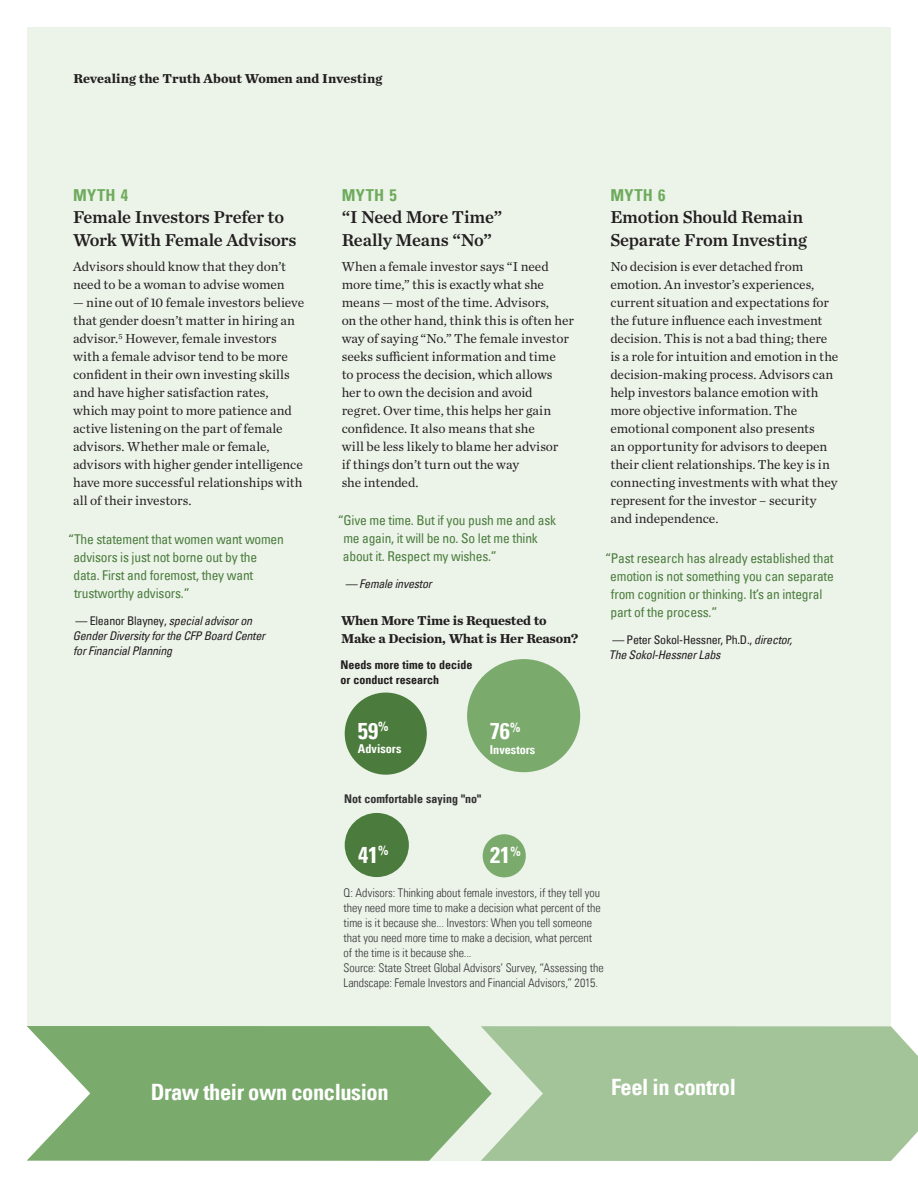
<style>
.page{position:relative;width:918px;height:1188px;background:#fff}
.page>*{position:absolute;margin:0;border:0;box-sizing:border-box;transform-origin:0 0}
.t1{font:22.8px "Univers Com 67 Bold Cond";color:#fff}
.BODY_-_07_quote_57_1{font:22.5px "Univers Com 67 Bold Cond";letter-spacing:-.02em;color:#fff}
.BODY_-_01_head_level{font:18px/22.5px "Chronicle Text G1 Semi";letter-spacing:-.015em;color:#231f20}
.BODY_-_01_intro_Chro{font:16.5px "Univers Com 67 Bold Cond";letter-spacing:.02em;color:#6fab5d}
.BODY_-_04_text{font:13.5px/18px "Chronicle Text G1";color:#231f20}
.BODY_-_07_quote_smal{font:condensed 13.5px/18px "Univers Com 57";letter-spacing:-.015em;color:#4c7c3d}
.FIGURE_-_00_title{font:700 13.5px/18px "Chronicle Text G1";letter-spacing:-.015em;color:#231f20}
.FOLIO_-_00_folio{font:700 13.5px "Chronicle Text G1";color:#231f20}
.t2{font:12.3px "Univers Com 67 Bold Cond";color:#fff}
.Footnote_8_10_Source{font:12px/15px "Univers Com 47 Light Cond";letter-spacing:-.005em;color:#363636}
.quote_source{font:12px/15px "Univers Com 57 Condensed Obl";letter-spacing:-.02em;color:#231f20}
.FIGURE_-_00_title-2{font:12px/15px "Univers Com 67 Bold Cond";color:#231f20}
.FIGURE_-_00_title-3{font:12px "Univers Com 67 Bold Cond";color:#333}
.s1{font-family:"Univers Com 57";font-stretch:condensed}
</style>
<div class="page">
<div style="left:27px;top:27px;width:864px;height:1134px;background:#ecf4ea"></div>
<div style="left:345px;top:693px;width:82px;height:82px;background:#4c7c3d;border-radius:50%"></div>
<div style="left:467px;top:659px;width:113px;height:113px;background:#7aaa6c;border-radius:50%"></div>
<div style="left:345px;top:813px;width:64px;height:64px;background:#4c7c3d;border-radius:50%"></div>
<div style="left:483px;top:834px;width:43px;height:43px;background:#7aaa6c;border-radius:50%"></div>
<svg style="left:492px;top:1026px;width:426px;height:135px;background:#a7c79d"></svg>
<svg style="left:27px;top:1026px;width:465px;height:135px;background:#8bb57f"></svg>
<p class="FOLIO_-_00_folio" style="left:73px;top:68px;width:310px">Revealing the Truth About Women and Investing</p>
<p class="BODY_-_01_intro_Chro" style="left:73px;top:185px;width:57px">MYTH 4</p>
<p class="BODY_-_01_head_level" style="left:73px;top:205px;width:225px">Female Investors Prefer to<br>Work With Female Advisors</p>
<p class="BODY_-_04_text" style="left:73px;top:257px;width:215px">Advisors should know that they don’t need to be a woman to advise women</p>
<p class="BODY_-_04_text" style="left:73px;top:293px;width:233px">— nine out of 10 female investors believe that gender doesn’t matter in hiring an advisor.<sup>5</sup> However, female investors with a female advisor tend to be more confident in their own investing skills and have higher satisfaction rates, which may point to more patience and active listening on the part of female advisors. Whether male or female, advisors with higher gender intelligence have more successful relationships with all of their investors.</p>
<p class="BODY_-_07_quote_smal" style="left:73px;top:530px;width:212px;text-indent:-5px">“The statement that women want women advisors is just not borne out by the data. First and foremost, they want trustworthy advisors.”</p>
<p class="quote_source" style="left:73px;top:613px;width:194px"><span class="s1">— Eleanor Blayney,</span> special advisor on<br>Gender Diversity for the CFP Board Center for Financial Planning</p>
<p class="BODY_-_01_intro_Chro" style="left:342px;top:185px;width:57px">MYTH 5</p>
<p class="BODY_-_01_head_level" style="left:342px;top:205px;width:162px">“I Need More Time”<br>Really Means “No”</p>
<p class="BODY_-_04_text" style="left:342px;top:257px;width:234px">When a female investor says “I need more time,” this is exactly what she means — most of the time. Advisors,<br>on the other hand, think this is often her way of saying “No.” The female investor seeks sufficient information and time<br>to process the decision, which allows her to own the decision and avoid regret. Over time, this helps her gain confidence. It also means that she<br>will be less likely to blame her advisor<br>if things don’t turn out the way<br>she intended.</p>
<p class="BODY_-_07_quote_smal" style="left:343px;top:511px;width:215px;text-indent:-5px">“Give me time. But if you push me and ask me again, it will be no. So let me think about it. Respect my wishes.”</p>
<p class="quote_source" style="left:345px;top:576px;width:88px">— Female investor</p>
<p class="FIGURE_-_00_title" style="left:341px;top:610px;width:239px">When More Time is Requested to<br>Make a Decision, What is Her Reason?</p>
<p class="FIGURE_-_00_title-2" style="left:341px;top:657px;width:133px">Needs more time to decide or conduct research</p>
<p class="t1" style="left:358px;top:716px;width:32px">59<sup>%</sup></p>
<p class="t2" style="left:358px;top:741px;width:45px">Advisors</p>
<p class="t1" style="left:490px;top:717px;width:32px">76<sup>%</sup></p>
<p class="t2" style="left:490px;top:742px;width:47px">Investors</p>
<p class="FIGURE_-_00_title-3" style="left:344px;top:791px;width:138px">Not comfortable saying "no"</p>
<p class="t1" style="left:358px;top:841px;width:32px">41<sup>%</sup></p>
<p class="t1" style="left:490px;top:841px;width:32px">21<sup>%</sup></p>
<p class="BODY_-_01_intro_Chro" style="left:610px;top:185px;width:57px">MYTH 6</p>
<p class="BODY_-_01_head_level" style="left:610px;top:205px;width:198px">Emotion Should Remain<br>Separate From Investing</p>
<p class="BODY_-_04_text" style="left:610px;top:257px;width:229px">No decision is ever detached from emotion. An investor’s experiences, current situation and expectations for the future influence each investment decision. This is not a bad thing; there is a role for intuition and emotion in the decision-making process. Advisors can help investors balance emotion with more objective information. The emotional component also presents<br>an opportunity for advisors to deepen their client relationships. The key is in connecting investments with what they represent for the investor – security and independence.</p>
<p class="BODY_-_07_quote_smal" style="left:610px;top:549px;width:225px;text-indent:-5px">“Past research has already established that emotion is not something you can separate from cognition or thinking. It’s an integral part of the process.”</p>
<p class="quote_source" style="left:609px;top:632px;width:185px"><span class="s1">— Peter Sokol-Hessner, Ph.D.,</span> director,<br>The Sokol-Hessner Labs</p>
<p class="Footnote_8_10_Source" style="left:344px;top:885px;width:262px">Q: Advisors: Thinking about female investors, if they tell you they need more time to make a decision what percent of the time is it because she... Investors: When you tell someone that you need more time to make a decision, what percent of the time is it because she...<br>Source: State Street Global Advisors’ Survey, “Assessing the Landscape: Female Investors and Financial Advisors,” 2015.</p>
<p class="BODY_-_07_quote_57_1" style="left:151px;top:1079px;width:239px">Draw their own conclusion</p>
<p class="BODY_-_07_quote_57_1" style="left:611px;top:1073px;width:126px">Feel in control</p>
</div>
